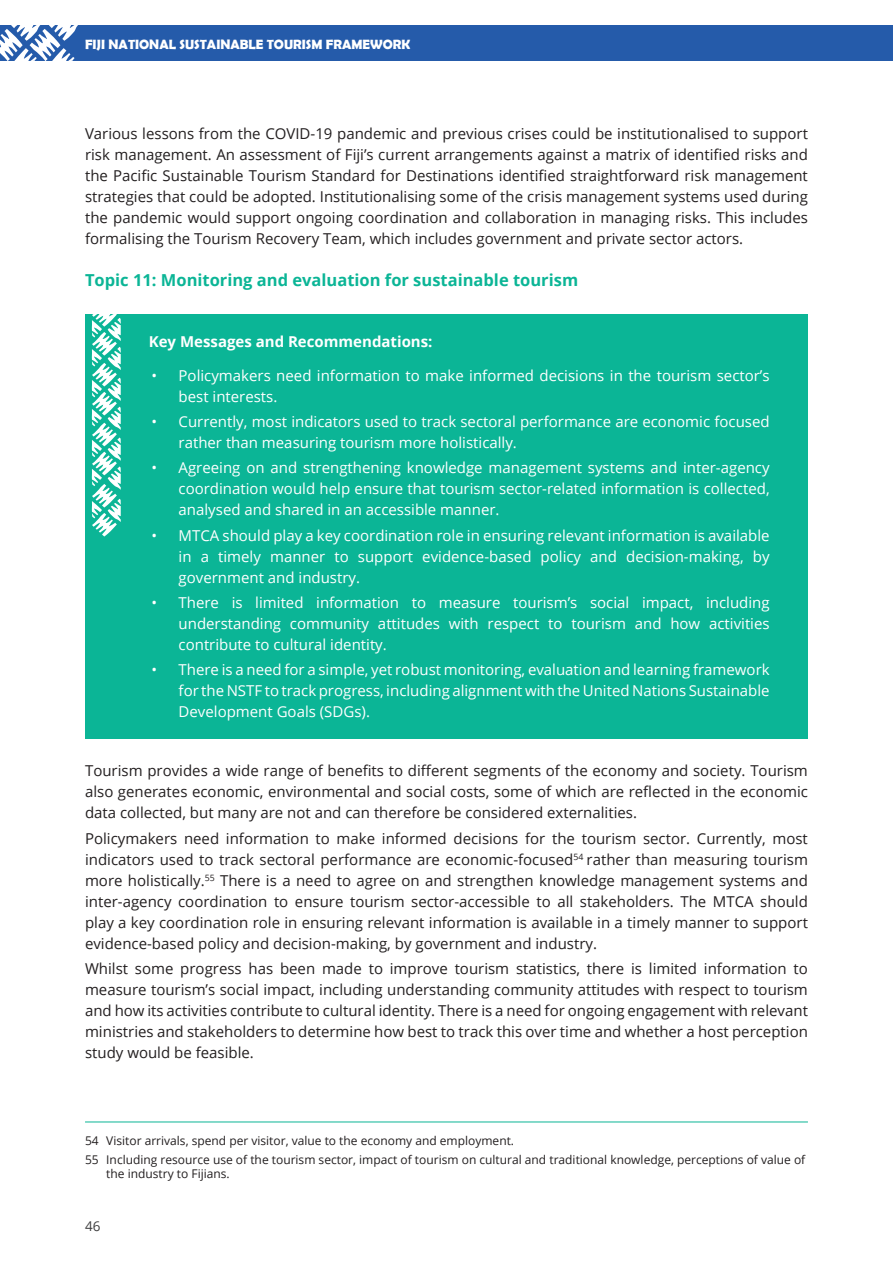
<style>
.page{position:relative;width:893px;height:1263px;background:#fff}
.page>*{position:absolute;margin:0;border:0;box-sizing:border-box;transform-origin:0 0}
.Heading_3{font:700 16.5px "Open Sans";color:#0bb596}
.t1{font:15px/21px "Open Sans";color:#231f20;text-align:justify}
.t2{font:15px/21px "Open Sans";color:#fff;text-align:justify}
.t3{font:700 15px "Open Sans";color:#fff}
.t4{font:700 13.5px "Berlin Sans FB Demi";color:#fff}
.t5{font:13.5px "Open Sans";color:#3e3e3f}
.Footnote{font:12px/14.4px "Open Sans";color:#231f20}
</style>
<div class="page">
<div style="left:0;top:26px;width:893px;height:35px;background:#255baa"></div>
<svg style="left:0;top:25px;width:79px;height:36px"></svg>
<div style="left:85px;top:314px;width:723px;height:424px;background:#0bb596"></div>
<svg style="left:92px;top:314px;width:29px;height:222px"></svg>
<hr style="left:85px;top:1121px;width:723px;height:1px;background:#0bb596">
<p class="t4" style="left:85px;top:37px;width:327px">FIJI NATIONAL SUSTAINABLE TOURISM FRAMEWORK</p>
<p class="t1" style="left:85px;top:123px;width:724px">Various lessons from the COVID-19 pandemic and previous crises could be institutionalised to support risk management. An assessment of Fiji’s current arrangements against a matrix of identified risks and the Pacific Sustainable Tourism Standard for Destinations identified straightforward risk management strategies that could be adopted. Institutionalising some of the crisis management systems used during the pandemic would support ongoing coordination and collaboration in managing risks. This includes formalising the Tourism Recovery Team, which includes government and private sector actors.</p>
<p class="Heading_3" style="left:85px;top:269px;width:495px">Topic 11: Monitoring and evaluation for sustainable tourism</p>
<p class="t3" style="left:149px;top:331px;width:285px">Key Messages and Recommendations:</p>
<p class="t2" style="left:179px;top:364px;width:593px;text-indent:-27px">• Policymakers need information to make informed decisions in the tourism sector’s best interests.</p>
<p class="t2" style="left:179px;top:411px;width:593px;text-indent:-27px">• Currently, most indicators used to track sectoral performance are economic focused rather than measuring tourism more holistically.</p>
<p class="t2" style="left:179px;top:457px;width:593px;text-indent:-27px">• Agreeing on and strengthening knowledge management systems and inter-agency coordination would help ensure that tourism sector-related information is collected, analysed and shared in an accessible manner.</p>
<p class="t2" style="left:179px;top:524px;width:593px;text-indent:-27px">• MTCA should play a key coordination role in ensuring relevant information is available in a timely manner to support evidence-based policy and decision-making, by government and industry.</p>
<p class="t2" style="left:179px;top:591px;width:593px;text-indent:-27px">• There is limited information to measure tourism’s social impact, including understanding community attitudes with respect to tourism and how activities contribute to cultural identity.</p>
<p class="t2" style="left:179px;top:659px;width:593px;text-indent:-27px">• There is a need for a simple, yet robust monitoring, evaluation and learning framework for the NSTF to track progress, including alignment with the United Nations Sustainable Development Goals (SDGs).</p>
<p class="t1" style="left:85px;top:760px;width:724px">Tourism provides a wide range of benefits to different segments of the economy and society. Tourism also generates economic, environmental and social costs, some of which are reflected in the economic data collected, but many are not and can therefore be considered externalities.</p>
<p class="t1" style="left:85px;top:827px;width:724px">Policymakers need information to make informed decisions for the tourism sector. Currently, most indicators used to track sectoral performance are economic-focused<sup>54</sup> rather than measuring tourism more holistically.<sup>55</sup> There is a need to agree on and strengthen knowledge management systems and inter-agency coordination to ensure tourism sector-accessible to all stakeholders. The MTCA should play a key coordination role in ensuring relevant information is available in a timely manner to support evidence-based policy and decision-making, by government and industry.</p>
<p class="t1" style="left:85px;top:958px;width:724px">Whilst some progress has been made to improve tourism statistics, there is limited information to measure tourism’s social impact, including understanding community attitudes with respect to tourism and how its activities contribute to cultural identity. There is a need for ongoing engagement with relevant ministries and stakeholders to determine how best to track this over time and whether a host perception study would be feasible.</p>
<p class="Footnote" style="left:85px;top:1133px;width:431px">54 Visitor arrivals, spend per visitor, value to the economy and employment.</p>
<p class="Footnote" style="left:106px;top:1152px;width:700px;text-indent:-21px">55 Including resource use of the tourism sector, impact of tourism on cultural and traditional knowledge, perceptions of value of the industry to Fijians.</p>
<p class="t5" style="left:85px;top:1216px;width:17px">46</p>
</div>
